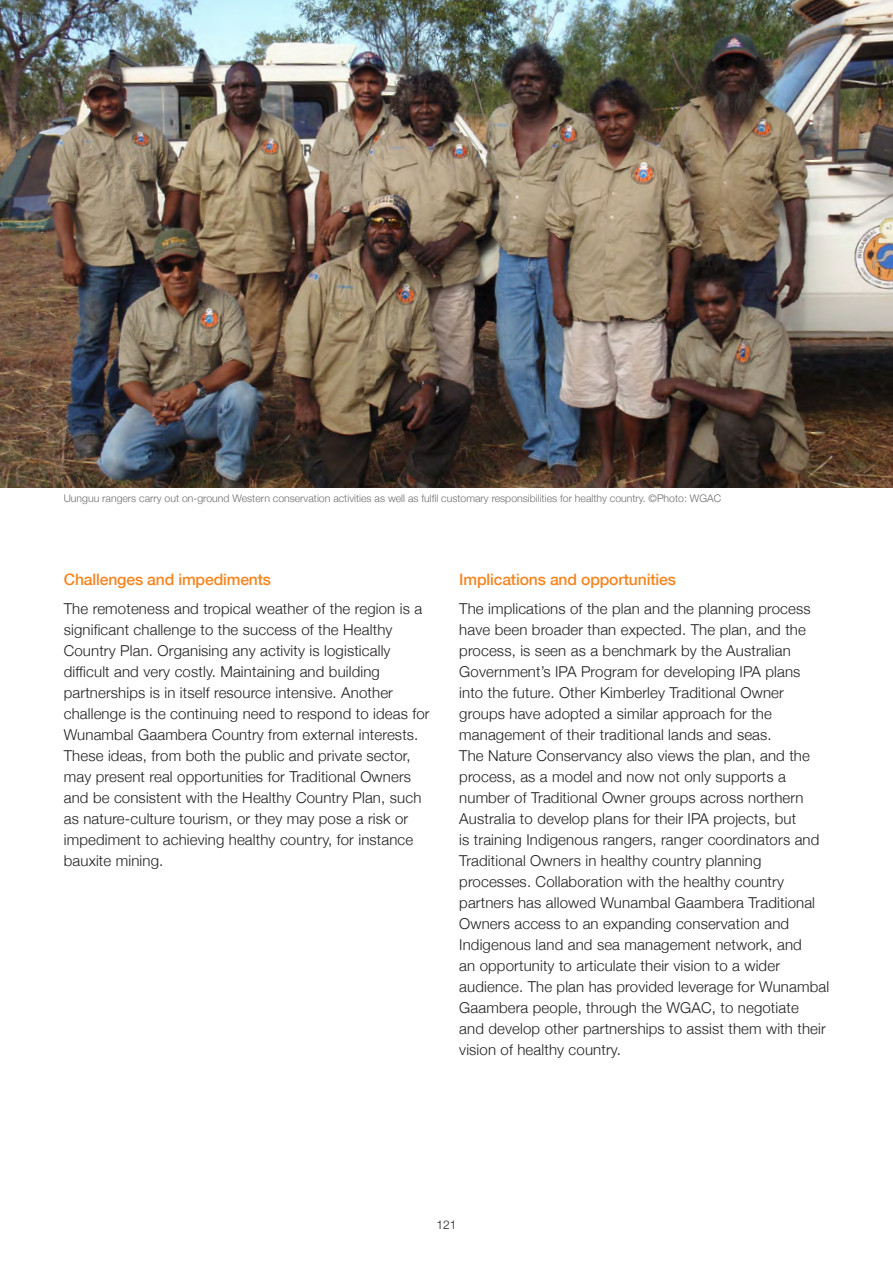
<style>
.page{position:relative;width:893px;height:1263px;background:#fff}
.page>*{position:absolute;margin:0;border:0;box-sizing:border-box;transform-origin:0 0}
.Sub_head{font:500 15.75px "Helvetica Neue";letter-spacing:-.01em;color:#f58520}
.Body_Black{font:300 15px/21px "Helvetica Neue";letter-spacing:.01em;color:#231f20}
.t1{font:300 12px "Helvetica Neue";color:#231f20}
.Photo_Caption_on_whi{font:300 10.5px "Helvetica Neue";color:#6c6d70}
</style>
<div class="page">
<img style="left:0;top:0;width:893px;height:488px">
<p class="Photo_Caption_on_whi" style="left:64px;top:490px;width:659px">Uunguu rangers carry out on-ground Western conservation activities as well as fulfil customary responsibilities for healthy country. ©Photo: WGAC</p>
<p class="Sub_head" style="left:64px;top:566px;width:209px">Challenges and impediments</p>
<p class="Body_Black" style="left:64px;top:598px;width:367px">The remoteness and tropical weather of the region is a significant challenge to the success of the Healthy Country Plan. Organising any activity is logistically difficult and very costly. Maintaining and building partnerships is in itself resource intensive. Another challenge is the continuing need to respond to ideas for Wunambal Gaambera Country from external interests.<br>These ideas, from both the public and private sector, may present real opportunities for Traditional Owners and be consistent with the Healthy Country Plan, such as nature-culture tourism, or they may pose a risk or impediment to achieving healthy country, for instance bauxite mining.</p>
<p class="Sub_head" style="left:459px;top:566px;width:218px">Implications and opportunities</p>
<p class="Body_Black" style="left:459px;top:598px;width:371px">The implications of the plan and the planning process have been broader than expected. The plan, and the process, is seen as a benchmark by the Australian Government’s IPA Program for developing IPA plans<br>into the future. Other Kimberley Traditional Owner groups have adopted a similar approach for the management of their traditional lands and seas.<br>The Nature Conservancy also views the plan, and the process, as a model and now not only supports a number of Traditional Owner groups across northern Australia to develop plans for their IPA projects, but<br>is training Indigenous rangers, ranger coordinators and Traditional Owners in healthy country planning processes. Collaboration with the healthy country partners has allowed Wunambal Gaambera Traditional Owners access to an expanding conservation and Indigenous land and sea management network, and<br>an opportunity to articulate their vision to a wider audience. The plan has provided leverage for Wunambal Gaambera people, through the WGAC, to negotiate<br>and develop other partnerships to assist them with their vision of healthy country.</p>
<p class="t1" style="left:436px;top:1215px;width:22px">121</p>
</div>
